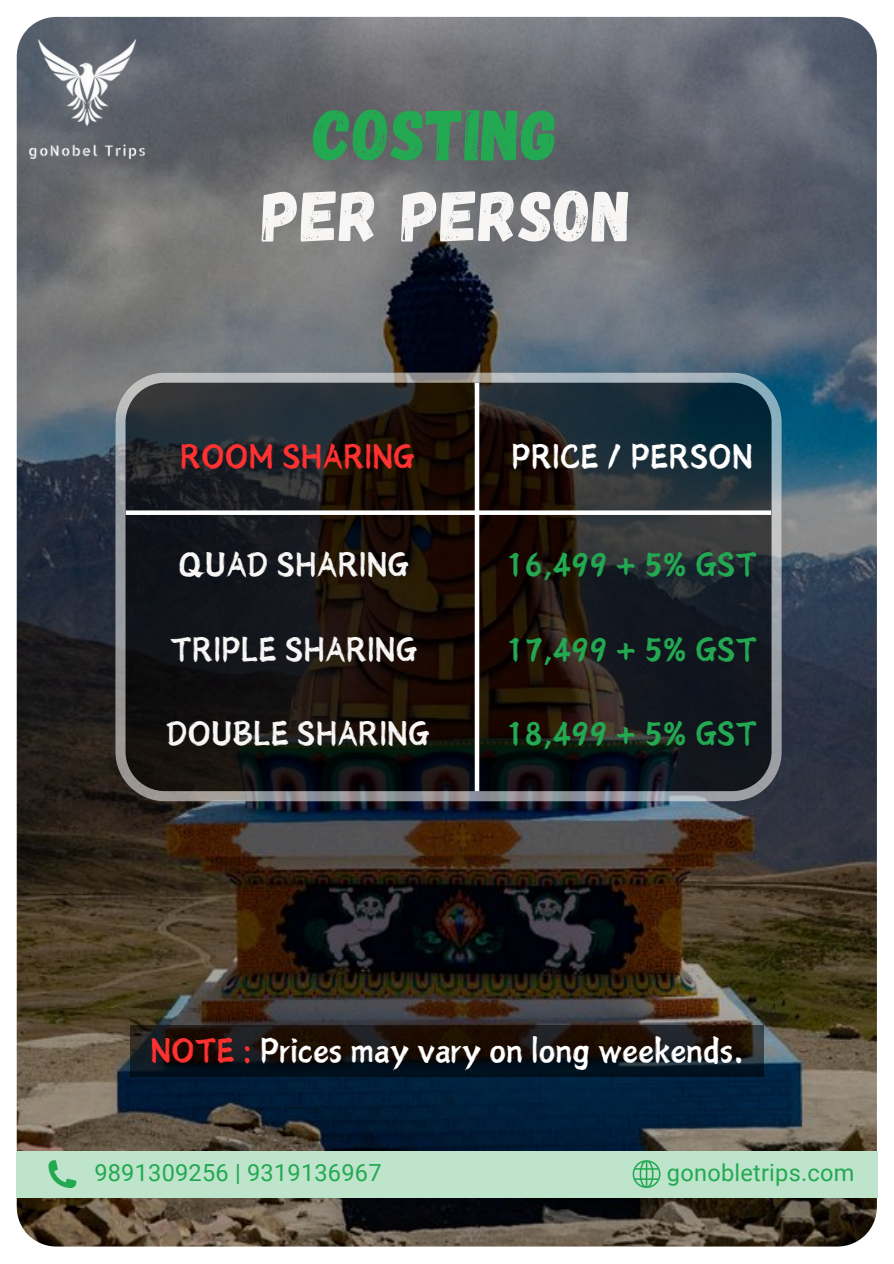
<style>
.page{position:relative;width:894px;height:1264px;background:#fff}
.page>*{position:absolute;margin:0;border:0;box-sizing:border-box;transform-origin:0 0}
.t1{font:72px/81px "Gagalin";letter-spacing:.01em;color:#f7f6f5;text-align:center}
.t2{font:31.5px "Canva Yi Cai Latin";letter-spacing:.01em;color:#fff}
.t3{font:31.5px "Canva Yi Cai Latin";letter-spacing:.01em;color:#f7f6f5}
.t4{font:31.5px "Canva Yi Cai Latin";letter-spacing:.01em;color:#23a952}
.t5{font:31.5px "Canva Yi Cai Latin";letter-spacing:.01em;color:#ff3131}
.t6{font:23.55px "Roboto";letter-spacing:.01em;color:#23a952}
.s1{color:#23a952}
.s2{color:#ff3131}
</style>
<div class="page">
<img style="left:16px;top:16px;width:862px;height:1231px">
<svg style="left:115px;top:372px;width:666px;height:429px"></svg>
<div style="left:126px;top:510px;width:644px;height:5px;background:#fff"></div>
<div style="left:474px;top:383px;width:5px;height:408px;background:#fff"></div>
<div style="left:16px;top:1150px;width:860px;height:47px;background:#bee4cb"></div>
<svg style="left:632px;top:1160px;width:28px;height:27px"></svg>
<svg style="left:48px;top:1160px;width:28px;height:27px"></svg>
<img style="left:16px;top:21px;width:144px;height:154px">
<div style="left:130px;top:1025px;width:633px;height:52px;background:#000;opacity:.52"></div>
<h1 class="t1" style="left:262px;top:91px;width:370px"><span class="s1">COSTING<br></span>PER PERSON</h1>
<h2 class="t5" style="left:180px;top:440px;width:236px">ROOM SHARING</h2>
<h3 class="t2" style="left:511px;top:440px;width:243px">PRICE / PERSON</h3>
<h2 class="t3" style="left:178px;top:549px;width:232px">QUAD SHARING</h2>
<h2 class="t4" style="left:506px;top:549px;width:252px">16,499 + 5% GST</h2>
<h2 class="t3" style="left:170px;top:633px;width:248px">TRIPLE SHARING</h2>
<h2 class="t4" style="left:506px;top:633px;width:252px">17,499 + 5% GST</h2>
<h2 class="t3" style="left:166px;top:718px;width:265px">DOUBLE SHARING</h2>
<h2 class="t4" style="left:506px;top:718px;width:252px">18,499 + 5% GST</h2>
<h2 class="t2" style="left:150px;top:1035px;width:594px"><span class="s2">NOTE :</span> Prices may vary on long weekends.</h2>
<p class="t6" style="left:94px;top:1159px;width:288px">9891309256 | 9319136967</p>
<p class="t6" style="left:666px;top:1159px;width:189px">gonobletrips.com</p>
</div>
